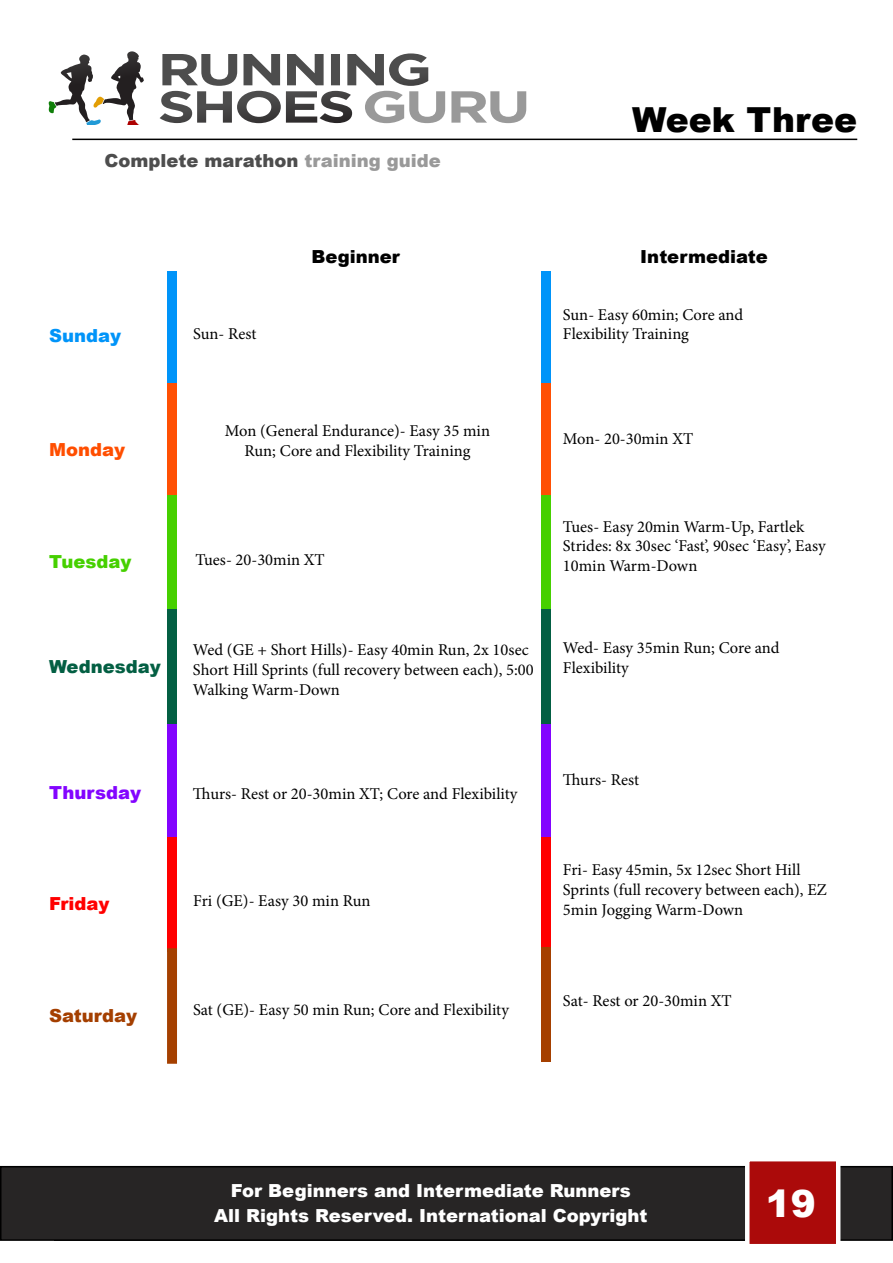
<style>
.page{position:relative;width:893px;height:1263px;background:#fff}
.page>*{position:absolute;margin:0;border:0;box-sizing:border-box;transform-origin:0 0}
.t1{font:900 37.5px "Arial";color:#fff}
.t2{font:900 34.5px "Arial";color:#000}
.t3{font:900 18px/24.9px "Arial";color:#fff;text-align:center}
.t4{font:900 18px "Arial";color:#4d4d4d}
.t5{font:900 18px "Arial";color:#000}
.t6{font:900 18px "Arial";color:#035f43}
.t7{font:900 18px "Arial";color:#8304ff}
.t8{font:900 18px "Arial";color:#a43f00}
.t9{font:900 18px "Arial";color:#46d000}
.t10{font:900 18px "Arial";color:#0094f9}
.t11{font:900 18px "Arial";color:#ff4e00}
.t12{font:900 18px "Arial";color:#f00}
.t13{font:16.5px/19.8px "Minion Pro";color:#000}
.s1{color:#999}
</style>
<div class="page">
<svg style="left:48px;top:52px;width:96px;height:72px"></svg>
<svg style="left:451px;top:91px;width:75px;height:32px"></svg>
<svg style="left:160px;top:53px;width:285px;height:70px"></svg>
<hr style="left:72px;top:139px;width:785px;height:1px;background:#000">
<div style="left:1px;top:1167px;width:891px;height:73px;background:#272525"></div>
<div style="left:0;top:1166px;width:893px;height:75px;border:2px solid #000"></div>
<div style="left:745px;top:1157px;width:95px;height:91px;background:#ab0a0a;border:4px solid #fff"></div>
<div style="left:167px;top:271px;width:10px;height:114px;background:#0094f9"></div>
<div style="left:541px;top:271px;width:10px;height:114px;background:#0094f9"></div>
<div style="left:167px;top:384px;width:10px;height:114px;background:#ff5004"></div>
<div style="left:541px;top:384px;width:10px;height:114px;background:#ff5004"></div>
<div style="left:167px;top:496px;width:10px;height:114px;background:#46d000"></div>
<div style="left:541px;top:496px;width:10px;height:114px;background:#46d000"></div>
<div style="left:167px;top:723px;width:10px;height:114px;background:#8304ff"></div>
<div style="left:541px;top:723px;width:10px;height:114px;background:#8304ff"></div>
<div style="left:167px;top:837px;width:10px;height:114px;background:#f00"></div>
<div style="left:541px;top:837px;width:10px;height:114px;background:#f00"></div>
<div style="left:167px;top:948px;width:10px;height:116px;background:#a54000;border:2px solid #a54000"></div>
<div style="left:541px;top:948px;width:10px;height:114px;background:#a54000"></div>
<div style="left:167px;top:610px;width:10px;height:114px;background:#035f43"></div>
<div style="left:541px;top:610px;width:10px;height:114px;background:#035f43"></div>
<p class="t4" style="left:104px;top:148px;width:338px">Complete marathon <span class="s1">training guide</span></p>
<h2 class="t2" style="left:632px;top:95px;width:226px">Week Three</h2>
<p class="t5" style="left:311px;top:244px;width:90px">Beginner</p>
<p class="t5" style="left:640px;top:244px;width:129px">Intermediate</p>
<p class="t10" style="left:49px;top:322px;width:74px">Sunday</p>
<p class="t13" style="left:193px;top:324px;width:65px">Sun- Rest</p>
<p class="t13" style="left:563px;top:304px;width:182px">Sun- Easy 60min; Core and<br>Flexibility Training</p>
<p class="t11" style="left:49px;top:436px;width:78px">Monday</p>
<p class="t13" style="left:225px;top:421px;width:267px;text-align:center">Mon (General Endurance)- Easy 35 min<br>Run; Core and Flexibility Training</p>
<p class="t13" style="left:563px;top:429px;width:132px">Mon- 20-30min XT</p>
<p class="t9" style="left:49px;top:548px;width:84px">Tuesday</p>
<p class="t13" style="left:196px;top:550px;width:131px">Tues- 20-30min XT</p>
<p class="t13" style="left:563px;top:516px;width:264px">Tues- Easy 20min Warm-Up, Fartlek<br>Strides: 8x 30sec ‘Fast’, 90sec ‘Easy’, Easy<br>10min Warm-Down</p>
<p class="t6" style="left:49px;top:654px;width:113px">Wednesday</p>
<p class="t13" style="left:193px;top:640px;width:342px">Wed (GE + Short Hills)- Easy 40min Run, 2x 10sec<br>Short Hill Sprints (full recovery between each), 5:00<br>Walking Warm-Down</p>
<p class="t13" style="left:563px;top:638px;width:218px">Wed- Easy 35min Run; Core and<br>Flexibility</p>
<p class="t7" style="left:49px;top:779px;width:93px">Thursday</p>
<p class="t13" style="left:193px;top:784px;width:326px">Thurs- Rest or 20-30min XT; Core and Flexibility</p>
<p class="t13" style="left:563px;top:770px;width:78px">Thurs- Rest</p>
<p class="t12" style="left:49px;top:890px;width:62px">Friday</p>
<p class="t13" style="left:193px;top:891px;width:179px">Fri (GE)- Easy 30 min Run</p>
<p class="t13" style="left:563px;top:860px;width:265px">Fri- Easy 45min, 5x 12sec Short Hill<br>Sprints (full recovery between each), EZ<br>5min Jogging Warm-Down</p>
<p class="t8" style="left:49px;top:1002px;width:90px">Saturday</p>
<p class="t13" style="left:193px;top:1000px;width:317px">Sat (GE)- Easy 50 min Run; Core and Flexibility</p>
<p class="t13" style="left:563px;top:991px;width:170px">Sat- Rest or 20-30min XT</p>
<p class="t3" style="left:214px;top:1177px;width:435px">For Beginners and Intermediate Runners<br>All Rights Reserved. International Copyright</p>
<h1 class="t1" style="left:766px;top:1176px;width:52px">19</h1>
</div>
